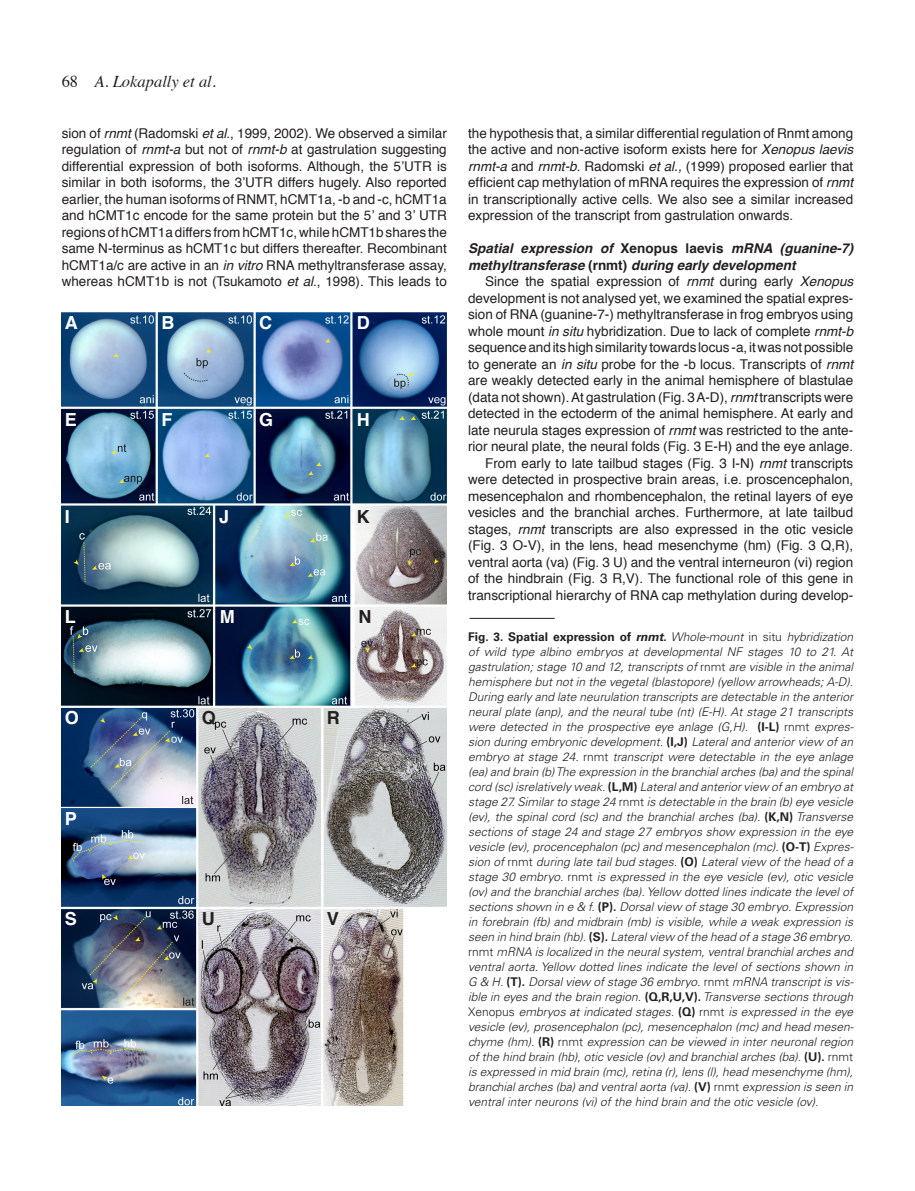
<style>
.page{position:relative;width:915px;height:1191px;background:#fff}
.page>*{position:absolute;margin:0;border:0;box-sizing:border-box;transform-origin:0 0}
._0-PictureA_B_C{font:700 18px "Helvetica";color:#fff}
._0-PictureA_B_C-2{font:700 18px "Helvetica";color:#231f20}
.t1{font:italic 16.5px "Times";color:#231f20}
._0-Texto{font:13.5px/16.5px "Helvetica";color:#231f20;text-align:justify}
._0-TitleSmall-2{font:italic 700 13.5px/16.5px "Helvetica";color:#231f20}
._0-PictureLegendText{font:italic 300 12px/15px "Univers LT Std";color:#231f20;text-align:justify}
.s1{font-style:normal}
.s2{font-style:italic}
.s3{font-weight:700;font-style:normal}
.s4{font-weight:700}
</style>
<div class="page">
<img style="left:62px;top:312px;width:384px;height:794px">
<hr style="left:469px;top:618px;width:85px;height:1px;background:#231f20">
<h2 class="t1" style="left:62px;top:67px;width:156px"><span class="s1">68</span> A. Lokapally et al.</h2>
<p class="_0-Texto" style="left:62px;top:125px;width:386px">sion of <span class="s2">rnmt</span> (Radomski <span class="s2">et al</span>., 1999, 2002). We observed a similar regulation of <span class="s2">rnmt-a</span> but not of <span class="s2">rnmt-b</span> at gastrulation suggesting differential expression of both isoforms. Although, the 5’UTR is similar in both isoforms, the 3’UTR differs hugely. Also reported earlier, the human isoforms of RNMT, hCMT1a, -b and -c, hCMT1a and hCMT1c encode for the same protein but the 5’ and 3’ UTR regions of hCMT1a differs from hCMT1c, while hCMT1b shares the same N-terminus as hCMT1c but differs thereafter. Recombinant hCMT1a/c are active in an <span class="s2">in vitro</span> RNA methyltransferase assay, whereas hCMT1b is not (Tsukamoto <span class="s2">et al</span>., 1998). This leads to</p>
<p class="_0-PictureA_B_C" style="left:65px;top:308px;width:14px">A</p>
<p class="_0-PictureA_B_C" style="left:65px;top:405px;width:14px">E</p>
<p class="_0-PictureA_B_C" style="left:161px;top:308px;width:14px">B</p>
<p class="_0-PictureA_B_C" style="left:259px;top:308px;width:14px">C</p>
<p class="_0-PictureA_B_C" style="left:357px;top:308px;width:14px">D</p>
<p class="_0-PictureA_B_C" style="left:161px;top:405px;width:12px">F</p>
<p class="_0-PictureA_B_C" style="left:259px;top:405px;width:16px">G</p>
<p class="_0-PictureA_B_C" style="left:357px;top:405px;width:14px">H</p>
<p class="_0-PictureA_B_C" style="left:65px;top:502px;width:7px">I</p>
<p class="_0-PictureA_B_C" style="left:219px;top:502px;width:12px">J</p>
<p class="_0-PictureA_B_C-2" style="left:357px;top:502px;width:14px">K</p>
<p class="_0-PictureA_B_C" style="left:65px;top:602px;width:12px">L</p>
<p class="_0-PictureA_B_C" style="left:220px;top:602px;width:16px">M</p>
<p class="_0-PictureA_B_C-2" style="left:358px;top:602px;width:14px">N</p>
<p class="_0-PictureA_B_C" style="left:65px;top:703px;width:16px">O</p>
<p class="_0-PictureA_B_C-2" style="left:202px;top:703px;width:16px">Q</p>
<p class="_0-PictureA_B_C-2" style="left:326px;top:703px;width:14px">R</p>
<p class="_0-PictureA_B_C" style="left:65px;top:804px;width:14px">P</p>
<p class="_0-PictureA_B_C" style="left:65px;top:904px;width:14px">S</p>
<p class="_0-PictureA_B_C-2" style="left:202px;top:904px;width:14px">U</p>
<p class="_0-PictureA_B_C-2" style="left:326px;top:904px;width:14px">V</p>
<p class="_0-Texto" style="left:468px;top:125px;width:386px">the hypothesis that, a similar differential regulation of Rnmt among the active and non-active isoform exists here for <span class="s2">Xenopus laevis rnmt-a</span> and <span class="s2">rnmt-b</span>. Radomski <span class="s2">et al.,</span> (1999) proposed earlier that efficient cap methylation of mRNA requires the expression of <span class="s2">rnmt </span>in transcriptionally active cells. We also see a similar increased expression of the transcript from gastrulation onwards.</p>
<p class="_0-TitleSmall-2" style="left:468px;top:240px;width:386px">Spatial expression of <span class="s1">Xenopus laevis</span> mRNA (guanine-7) methyltransferase <span class="s1">(rnmt)</span> during early development</p>
<p class="_0-Texto" style="left:468px;top:274px;width:386px;text-indent:17px">Since the spatial expression of <span class="s2">rnmt</span> during early <span class="s2">Xenopus </span>development is not analysed yet, we examined the spatial expres&shy;sion of RNA (guanine-7-) methyltransferase in frog embryos using whole mount <span class="s2">in situ</span> hybridization. Due to lack of complete <span class="s2">rnmt-b </span>sequence and its high similarity towards locus -a, it was not possible to generate an <span class="s2">in situ</span> probe for the -b locus. Transcripts of <span class="s2">rnmt </span>are weakly detected early in the animal hemisphere of blastulae (data not shown). At gastrulation (Fig. 3 A-D), <span class="s2">rnmt</span> transcripts were detected in the ectoderm of the animal hemisphere. At early and late neurula stages expression of <span class="s2">rnmt</span> was restricted to the ante&shy;rior neural plate, the neural folds (Fig. 3 E-H) and the eye anlage.</p>
<p class="_0-Texto" style="left:468px;top:455px;width:386px;text-indent:17px">From early to late tailbud stages (Fig. 3 I-N) <span class="s2">rnmt</span> transcripts were detected in prospective brain areas, i.e. proscencephalon, mesencephalon and rhombencephalon, the retinal layers of eye vesicles and the branchial arches. Furthermore, at late tailbud stages, <span class="s2">rnmt</span> transcripts are also expressed in the otic vesicle (Fig. 3 O-V), in the lens, head mesenchyme (hm) (Fig. 3 Q,R), ventral aorta (va) (Fig. 3 U) and the ventral interneuron (vi) region of the hindbrain (Fig. 3 R,V). The functional role of this gene in transcriptional hierarchy of RNA cap methylation during develop-</p>
<p class="_0-PictureLegendText" style="left:468px;top:629px;width:387px"><span class="s3">Fig. 3. Spatial expression of</span> <span class="s4">rnmt</span><span class="s3">.</span> Whole-mount <span class="s1">in situ</span> hybridization of wild type albino embryos at developmental NF stages 10 to 21. At gastrulation; stage 10 and 12, transcripts of <span class="s1">rnmt</span> are visible in the animal hemisphere but not in the vegetal (blastopore) (yellow arrowheads; A-D).<br>During early and late neurulation transcripts are detectable in the anterior neural plate (anp), and the neural tube (nt) (E-H). At stage 21 transcripts were detected in the prospective eye anlage (G,H). <span class="s3">(I-L)</span> <span class="s1">rnmt</span> expres&shy;sion during embryonic development. <span class="s3">(I,J)</span> Lateral and anterior view of an embryo at stage 24. <span class="s1">rnmt</span> transcript were detectable in the eye anlage (ea) and brain (b) The expression in the branchial arches (ba) and the spinal cord (sc) isrelatively weak. <span class="s3">(L,M)</span> Lateral and anterior view of an embryo at stage 27. Similar to stage 24 <span class="s1">rnmt</span> is detectable in the brain (b) eye vesicle (ev), the spinal cord (sc) and the branchial arches (ba). <span class="s3">(K,N)</span> Transverse sections of stage 24 and stage 27 embryos show expression in the eye vesicle (ev), procencephalon (pc) and mesencephalon (mc). <span class="s3">(O-T)</span> Expres&shy;sion of <span class="s1">rnmt</span> during late tail bud stages. <span class="s3">(O)</span> Lateral view of the head of a stage 30 embryo. <span class="s1">rnmt</span> is expressed in the eye vesicle (ev), otic vesicle (ov) and the branchial arches (ba). Yellow dotted lines indicate the level of sections shown in e &amp; f. <span class="s3">(P).</span> Dorsal view of stage 30 embryo. Expression in forebrain (fb) and midbrain (mb) is visible, while a weak expression is seen in hind brain (hb). <span class="s3">(S).</span> Lateral view of the head of a stage 36 embryo. <span class="s1">rnmt</span> mRNA is localized in the neural system, ventral branchial arches and ventral aorta. Yellow dotted lines indicate the level of sections shown in G &amp; H. <span class="s3">(T).</span> Dorsal view of stage 36 embryo. <span class="s1">rnmt</span> mRNA transcript is vis&shy;ible in eyes and the brain region. <span class="s3">(Q,R,U,V).</span> Transverse sections through <span class="s1">Xenopus</span> embryos at indicated stages. <span class="s3">(Q)</span> <span class="s1">rnmt</span> is expressed in the eye vesicle (ev), prosencephalon (pc), mesencephalon (mc) and head mesen&shy;chyme (hm). <span class="s3">(R)</span> <span class="s1">rnmt</span> expression can be viewed in inter neuronal region of the hind brain (hb), otic vesicle (ov) and branchial arches (ba). <span class="s3">(U).</span> <span class="s1">rnmt </span>is expressed in mid brain (mc), retina (r), lens (l), head mesenchyme (hm), branchial arches (ba) and ventral aorta (va). <span class="s3">(V)</span> <span class="s1">rnmt</span> expression is seen in ventral inter neurons (vi) of the hind brain and the otic vesicle (ov).</p>
</div>
